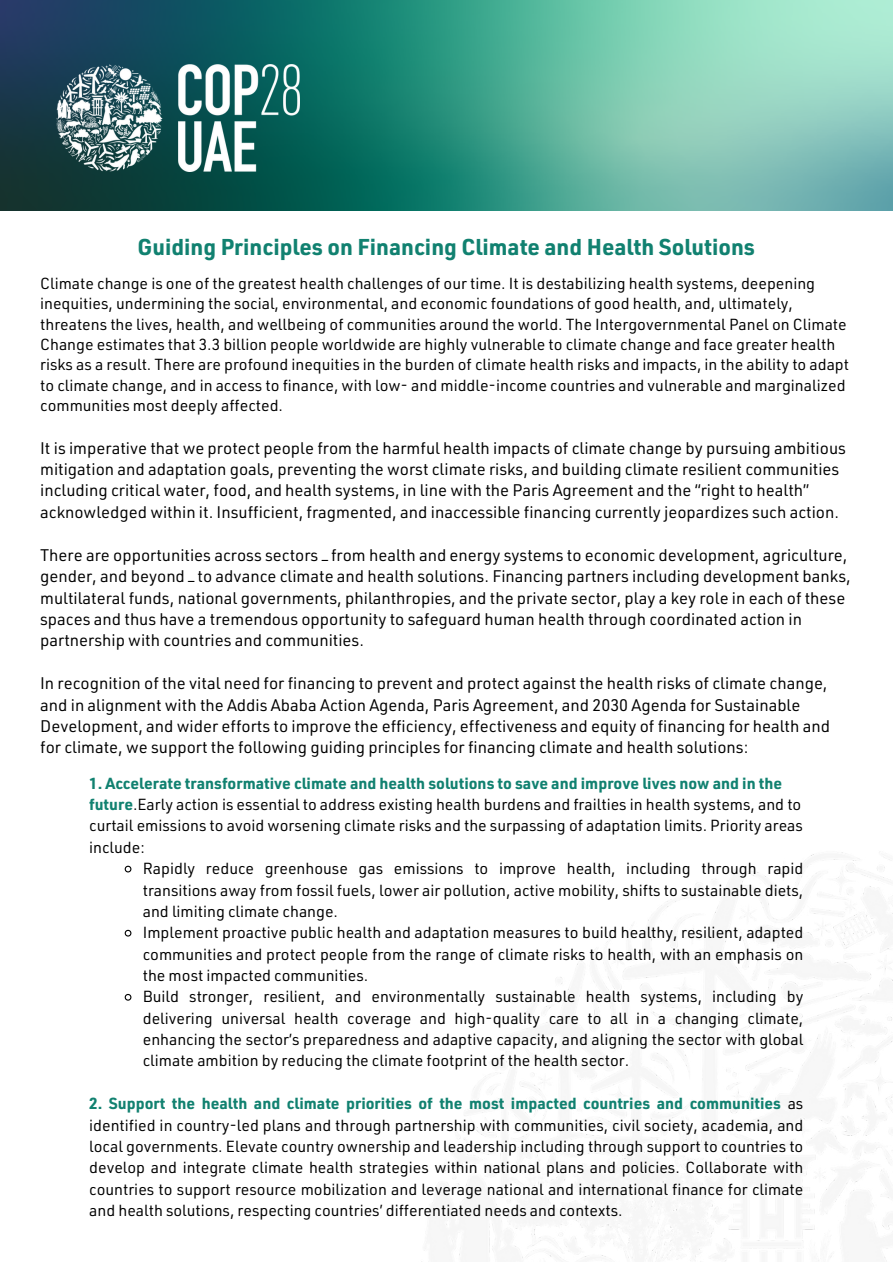
<style>
.page{position:relative;width:893px;height:1264px;background:#fff}
.page>*{position:absolute;margin:0;border:0;box-sizing:border-box;transform-origin:0 0}
.t1{font:700 22.5px "URWDIN Arabic";color:#118170}
.t2{font:16.5px/21.5px "URWDIN Arabic";color:#000}
.t3{font:15.75px/21.3px "URWDIN Arabic";color:#000;text-align:justify}
.s1{font-weight:700;color:#118170}
</style>
<div class="page">
<img style="left:435px;top:852px;width:457px;height:409px">
<img style="left:0;top:0;width:892px;height:210px">
<img style="left:56px;top:64px;width:243px;height:108px">
<svg style="left:124px;top:865px;width:8px;height:8px"></svg>
<svg style="left:124px;top:929px;width:8px;height:8px"></svg>
<svg style="left:124px;top:993px;width:8px;height:8px"></svg>
<p class="t1" style="left:137px;top:231px;width:619px">Guiding Principles on Financing Climate and Health Solutions</p>
<p class="t3" style="left:40px;top:273px;width:810px;line-height:20.2px;text-align:left">Climate change is one of the greatest health challenges of our time. It is destabilizing health systems, deepening inequities, undermining the social, environmental, and economic foundations of good health, and, ultimately, threatens the lives, health, and wellbeing of communities around the world. The Intergovernmental Panel on Climate Change estimates that 3.3 billion people worldwide are highly vulnerable to climate change and face greater health risks as a result. There are profound inequities in the burden of climate health risks and impacts, in the ability to adapt to climate change, and in access to finance, with low- and middle-income countries and vulnerable and marginalized communities most deeply affected.</p>
<p class="t2" style="left:40px;top:436px;width:807px">It is imperative that we protect people from the harmful health impacts of climate change by pursuing ambitious mitigation and adaptation goals, preventing the worst climate risks, and building climate resilient communities including critical water, food, and health systems, in line with the Paris Agreement and the “right to health” acknowledged within it. Insufficient, fragmented, and inaccessible financing currently jeopardizes such action.</p>
<p class="t2" style="left:40px;top:543px;width:812px">There are opportunities across sectors – from health and energy systems to economic development, agriculture, gender, and beyond – to advance climate and health solutions. Financing partners including development banks, multilateral funds, national governments, philanthropies, and the private sector, play a key role in each of these spaces and thus have a tremendous opportunity to safeguard human health through coordinated action in partnership with countries and communities.</p>
<p class="t2" style="left:40px;top:672px;width:791px">In recognition of the vital need for financing to prevent and protect against the health risks of climate change, and in alignment with the Addis Ababa Action Agenda, Paris Agreement, and 2030 Agenda for Sustainable Development, and wider efforts to improve the efficiency, effectiveness and equity of financing for health and for climate, we support the following guiding principles for financing climate and health solutions:</p>
<p class="t3" style="left:89px;top:771px;width:715px;text-align:left"><span class="s1">1. Accelerate transformative climate and health solutions to save and improve lives now and in the future</span>.Early action is essential to address existing health burdens and frailties in health systems, and to curtail emissions to avoid worsening climate risks and the surpassing of adaptation limits. Priority areas include:</p>
<p class="t3" style="left:143px;top:857px;width:662px">Rapidly reduce greenhouse gas emissions to improve health, including through rapid transitions away from fossil fuels, lower air pollution, active mobility, shifts to sustainable diets, and limiting climate change.</p>
<p class="t3" style="left:143px;top:921px;width:662px">Implement proactive public health and adaptation measures to build healthy, resilient, adapted communities and protect people from the range of climate risks to health, with an emphasis on the most impacted communities.</p>
<p class="t3" style="left:143px;top:985px;width:662px">Build stronger, resilient, and environmentally sustainable health systems, including by delivering universal health coverage and high-quality care to all in a changing climate, enhancing the sector’s preparedness and adaptive capacity, and aligning the sector with global climate ambition by reducing the climate footprint of the health sector.</p>
<p class="t3" style="left:89px;top:1092px;width:715px"><span class="s1">2. Support the health and climate priorities of the most impacted countries and communities</span> as identified in country-led plans and through partnership with communities, civil society, academia, and local governments. Elevate country ownership and leadership including through support to countries to develop and integrate climate health strategies within national plans and policies. Collaborate with countries to support resource mobilization and leverage national and international finance for climate and health solutions, respecting countries’ differentiated needs and contexts.</p>
</div>
